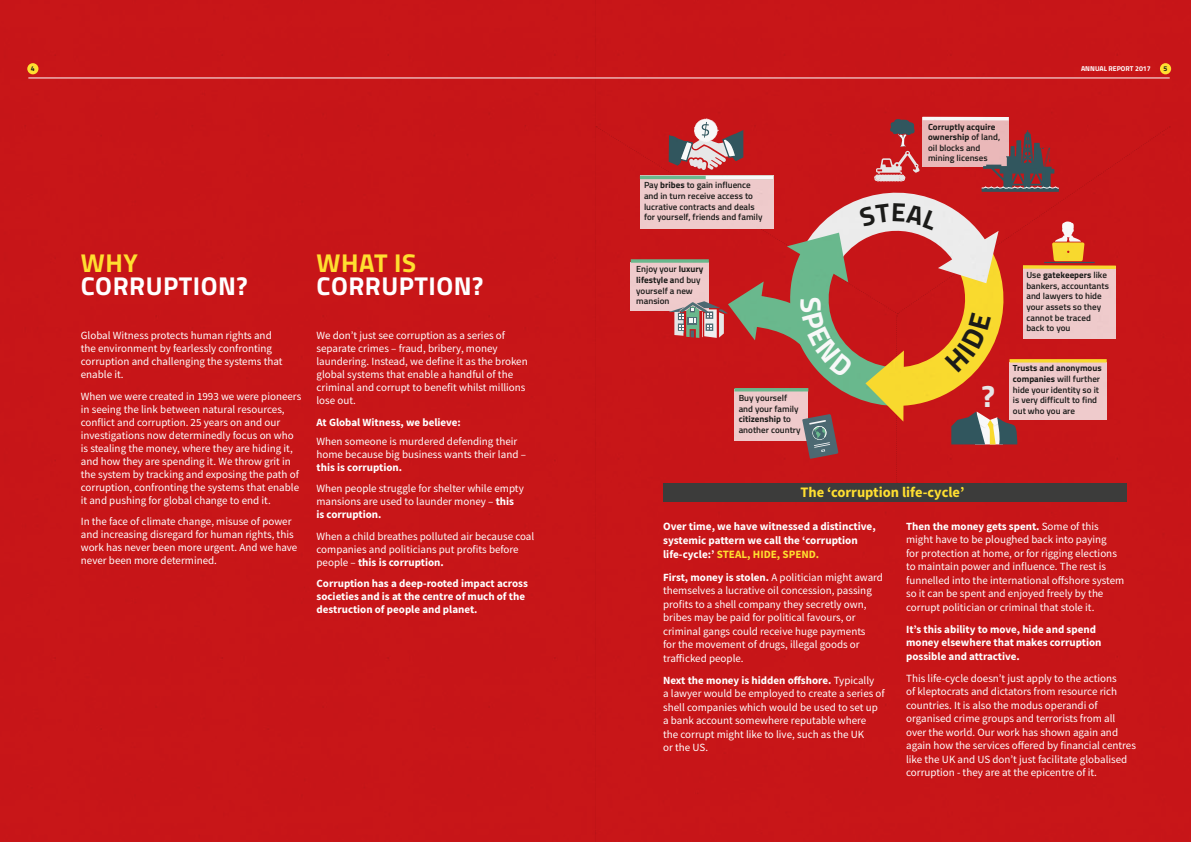
<style>
.page{position:relative;width:1191px;height:842px;background:#c71518}
.page>*{position:absolute;margin:0;border:0;box-sizing:border-box;transform-origin:0 0}
.t1{font:700 30.6px "Titillium";color:#ededed}
.t2{font:700 25.8px "Titillium";letter-spacing:.02em;color:#fff}
.t3{font:700 25.8px "Titillium";letter-spacing:.02em;color:#ffdf30}
.t4{font:700 14.5px "Source Sans Pro";color:#ffdf30}
.t5{font:700 11.2px/13.9px "Source Sans Pro";color:#fff}
.t6{font:11px/13px "Source Sans Pro";color:#fff}
.t7{font:700 11px/13px "Source Sans Pro";color:#fff}
.t8{font:600 8.9px/10.6px "Titillium";color:#1d1d1b}
.t9{font:700 7px "Titillium";color:#fff}
.t10{font:700 7px "Titillium";color:#1d1d1b}
.s1{font-weight:700}
.s2{color:#ffdf30}
</style>
<div class="page">
<div style="left:27px;top:63px;width:11px;height:11px;background:#ffdf30;border-radius:50%"></div>
<hr style="left:28px;top:77px;width:1141px;height:1px;background:#fff">
<div style="left:1160px;top:63px;width:11px;height:11px;background:#ffdf30;border-radius:50%"></div>
<div style="left:663px;top:483px;width:463px;height:19px;background:#3c3c3b"></div>
<svg style="left:668px;top:118px;width:451px;height:365px;background:#c8584e"></svg>
<p class="t10" style="left:31px;top:63px;width:5px">4</p>
<p class="t9" style="left:1081px;top:63px;width:71px">ANNUAL REPORT 2017</p>
<p class="t10" style="left:1163px;top:63px;width:5px">5</p>
<h2 class="t3" style="left:81px;top:243px;width:58px">WHY</h2>
<h2 class="t2" style="left:81px;top:266px;width:168px">CORRUPTION?</h2>
<p class="t6" style="left:81px;top:329px;width:203px">Global Witness protects human rights and the environment by fearlessly confronting corruption and challenging the systems that enable it.</p>
<p class="t6" style="left:81px;top:390px;width:222px">When we were created in 1993 we were pioneers in seeing the link between natural resources, conflict and corruption. 25 years on and our investigations now determinedly focus on who is stealing the money, where they are hiding it, and how they are spending it. We throw grit in the system by tracking and exposing the path of corruption, confronting the systems that enable it and pushing for global change to end it.</p>
<p class="t6" style="left:81px;top:515px;width:218px">In the face of climate change, misuse of power and increasing disregard for human rights, this work has never been more urgent. And we have never been more determined.</p>
<h2 class="t3" style="left:317px;top:243px;width:101px">WHAT IS</h2>
<h2 class="t2" style="left:317px;top:266px;width:168px">CORRUPTION?</h2>
<p class="t6" style="left:316px;top:329px;width:213px">We don’t just see corruption as a series of separate crimes – fraud, bribery, money laundering. Instead, we define it as the broken global systems that enable a handful of the criminal and corrupt to benefit whilst millions lose out.</p>
<p class="t7" style="left:316px;top:416px;width:146px">At Global Witness, we believe:</p>
<p class="t6" style="left:316px;top:434px;width:211px">When someone is murdered defending their home because big business wants their land –</p>
<p class="t7" style="left:316px;top:460px;width:87px">this is corruption.</p>
<p class="t6" style="left:316px;top:482px;width:209px">When people struggle for shelter while empty mansions are used to launder money – <span class="s1">this is corruption.</span></p>
<p class="t6" style="left:316px;top:529px;width:219px">When a child breathes polluted air because coal companies and politicians put profits before people – <span class="s1">this is corruption.</span></p>
<p class="t7" style="left:316px;top:577px;width:213px">Corruption has a deep-rooted impact across societies and is at the centre of much of the destruction of people and planet.</p>
<p class="t8" style="left:644px;top:179px;width:120px">Pay <span class="s1">bribes</span> to gain influence and in turn receive access to lucrative contracts and deals for yourself, friends and family</p>
<p class="t8" style="left:928px;top:121px;width:74px"><span class="s1">Corruptly acquire ownership</span> of land, oil blocks and mining licenses</p>
<p class="t8" style="left:636px;top:263px;width:69px">Enjoy your <span class="s1">luxury lifestyle a</span>nd buy yourself a new mansion</p>
<p class="t8" style="left:1026px;top:269px;width:84px">Use <span class="s1">gatekeepers</span> like bankers, accountants and lawyers to hide your assets so they cannot be traced back to you</p>
<p class="t8" style="left:1013px;top:362px;width:90px"><span class="s1">Trusts and anonymous companies</span> will further hide your identity so it is very difficult to find out who you are</p>
<p class="t8" style="left:738px;top:392px;width:61px">Buy yourself and your family</p>
<h1 class="t1" style="left:981px;top:373px;width:15px">?</h1>
<p class="t8" style="left:738px;top:413px;width:63px"><span class="s1">citizenship</span> to another country</p>
<h3 class="t4" style="left:800px;top:483px;width:165px">The ‘corruption life-cycle’</h3>
<p class="t5" style="left:663px;top:519px;width:214px">Over time, we have witnessed a distinctive, systemic pattern we call the ‘corruption life-cycle:’ <span class="s2">STEAL, HIDE, SPEND.</span></p>
<p class="t6" style="left:663px;top:570px;width:221px;line-height:13.5px"><span class="s1">First, money is stolen.</span> A politician might award themselves a lucrative oil concession, passing profits to a shell company they secretly own, bribes may be paid for political favours, or criminal gangs could receive huge payments<br>for the movement of drugs, illegal goods or trafficked people.</p>
<p class="t6" style="left:663px;top:673px;width:223px;line-height:13.5px"><span class="s1">Next the money is hidden offshore.</span> Typically<br>a lawyer would be employed to create a series of shell companies which would be used to set up a bank account somewhere reputable where<br>the corrupt might like to live, such as the UK<br>or the US.</p>
<p class="t6" style="left:906px;top:519px;width:220px;line-height:13.5px"><span class="s1">Then the money gets spent.</span> Some of this might have to be ploughed back into paying<br>for protection at home, or for rigging elections to maintain power and influence. The rest is funnelled into the international offshore system so it can be spent and enjoyed freely by the corrupt politician or criminal that stole it.</p>
<p class="t7" style="left:906px;top:622px;width:197px;line-height:13.5px">It’s this ability to move, hide and spend money elsewhere that makes corruption possible and attractive.</p>
<p class="t6" style="left:906px;top:671px;width:231px;line-height:13.5px">This life-cycle doesn’t just apply to the actions<br>of kleptocrats and dictators from resource rich countries. It is also the modus operandi of organised crime groups and terrorists from all over the world. Our work has shown again and again how the services offered by financial centres like the UK and US don’t just facilitate globalised corruption - they are at the epicentre of it.</p>
</div>
